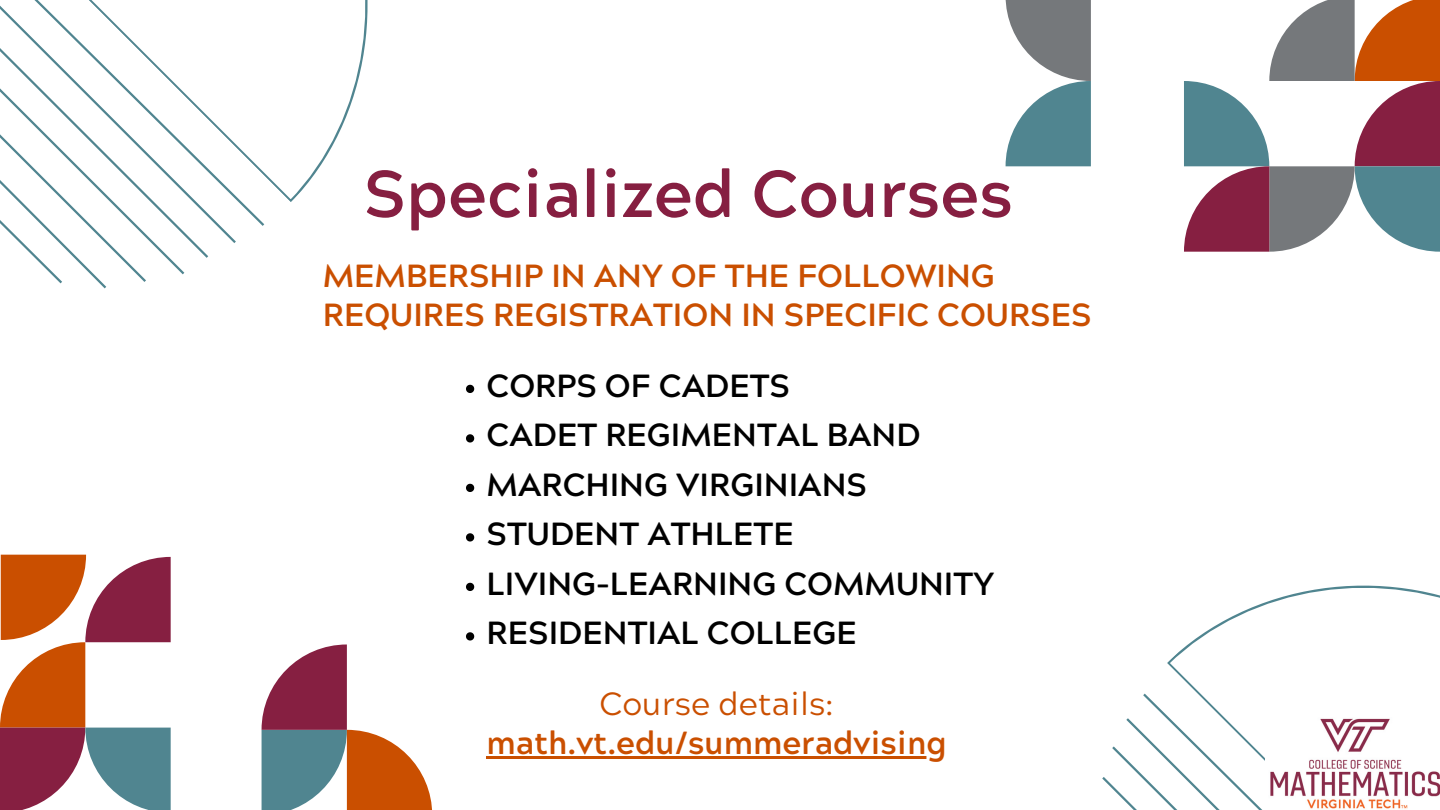
<style>
.page{position:relative;width:1440px;height:810px;background:#fff}
.page>*{position:absolute;margin:0;border:0;box-sizing:border-box;transform-origin:0 0}
.t1{font:700 66px "Acherus Grotesque";color:#861f41}
.t2{font:700 32px "Acherus Grotesque";color:#000}
.t3{font:700 32px/39px "Acherus Grotesque";color:#ca4f00}
.t4{font:32px "Acherus Grotesque";color:#ca4f00}
</style>
<div class="page">
<svg style="left:1184px;top:0;width:256px;height:252px"></svg>
<svg style="left:1006px;top:0;width:85px;height:166px"></svg>
<svg style="left:0;top:555px;width:171px;height:255px"></svg>
<svg style="left:262px;top:644px;width:170px;height:166px"></svg>
<svg style="left:1167px;top:585px;width:273px;height:106px"></svg>
<svg style="left:1102px;top:691px;width:163px;height:119px"></svg>
<svg style="left:267px;top:0;width:101px;height:202px"></svg>
<svg style="left:211px;top:119px;width:27px;height:124px"></svg>
<svg style="left:187px;top:95px;width:24px;height:163px"></svg>
<svg style="left:148px;top:56px;width:39px;height:219px"></svg>
<svg style="left:0;top:0;width:148px;height:289px"></svg>
<img style="left:1270px;top:718px;width:170px;height:91px">
<svg style="left:466px;top:385px;width:8px;height:8px"></svg>
<svg style="left:466px;top:434px;width:8px;height:9px"></svg>
<svg style="left:466px;top:484px;width:8px;height:8px"></svg>
<svg style="left:466px;top:533px;width:8px;height:9px"></svg>
<svg style="left:466px;top:583px;width:8px;height:8px"></svg>
<svg style="left:466px;top:632px;width:8px;height:9px"></svg>
<hr style="left:487px;top:756px;width:460px;height:3px;background:#ca4f00">
<p class="t1" style="left:364px;top:168px;width:651px">Specialized Courses</p>
<p class="t3" style="left:323px;top:261px;width:770px">MEMBERSHIP IN ANY OF THE FOLLOWING<br>REQUIRES REGISTRATION IN SPECIFIC COURSES</p>
<p class="t2" style="left:487px;top:373px;width:305px">CORPS OF CADETS</p>
<p class="t2" style="left:487px;top:422px;width:436px">CADET REGIMENTAL BAND</p>
<p class="t2" style="left:487px;top:472px;width:382px">MARCHING VIRGINIANS</p>
<p class="t2" style="left:487px;top:521px;width:309px">STUDENT ATHLETE</p>
<h1 class="t2" style="left:487px;top:571px;width:509px">LIVING-LEARNING COMMUNITY</h1>
<p class="t2" style="left:487px;top:620px;width:372px">RESIDENTIAL COLLEGE</p>
<p class="t4" style="left:599px;top:691px;width:236px">Course details:</p>
<p class="t3" style="left:487px;top:728px;width:462px">math.vt.edu/summeradvising</p>
</div>
